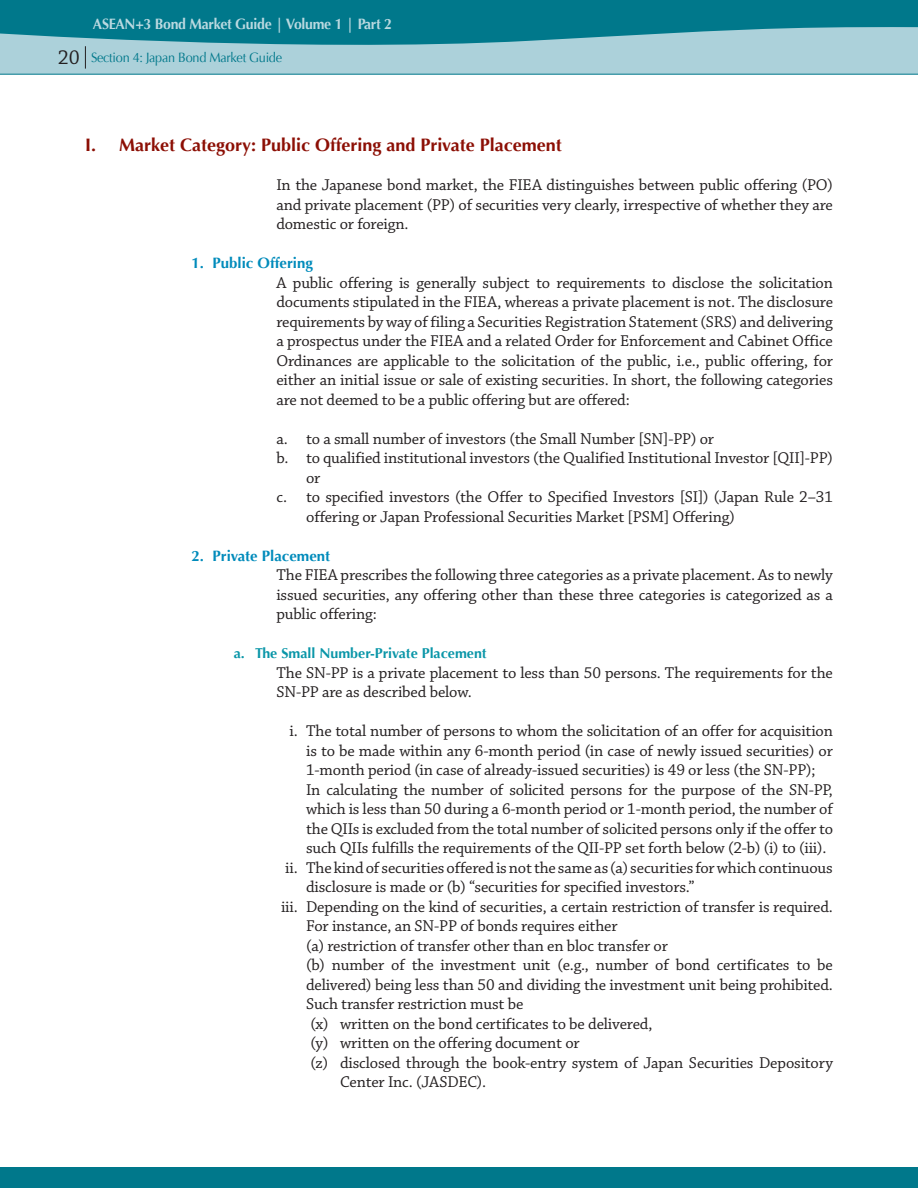
<style>
.page{position:relative;width:918px;height:1188px;background:#fff}
.page>*{position:absolute;margin:0;border:0;box-sizing:border-box;transform-origin:0 0}
.t1{font:700 18px "Optima";color:#8c0f05}
.t2{font:16.5px/19.5px "Chaparral Pro";letter-spacing:-.01em;color:#231f20;text-align:justify}
.t3{font:700 15px "Optima";letter-spacing:-.02em;color:#bad9e0;scale:.94 1}
.t4{font:700 15px "Optima";color:#008bbb}
.t5{font:700 14.25px "Optima";color:#0a96a8}
.t6{font:13.5px "Optima";letter-spacing:-.02em;color:#00788b;scale:.94 1}
.s1{font-family:"Chaparral Pro";font-size:21px;color:#231f20}
</style>
<div class="page">
<svg style="left:0;top:54px;width:918px;height:21px;background:#a4cdd6"></svg>
<svg style="left:0;top:0;width:918px;height:54px;background:#3493a3"></svg>
<div style="left:0;top:1167px;width:918px;height:21px;background:#00788b"></div>
<svg style="left:85px;top:46px;width:1px;height:23px"></svg>
<p class="t3" style="left:93px;top:15px;width:320px">ASEAN+3 Bond Market Guide | Volume 1 | Part 2</p>
<p class="t6" style="left:58px;top:49px;width:240px"><span class="s1">20</span> Section 4: Japan Bond Market Guide</p>
<p class="t1" style="left:85px;top:135px;width:478px">I. Market Category: Public Offering and Private Placement</p>
<p class="t2" style="left:276px;top:176px;width:558px">In the Japanese bond market, the FIEA distinguishes between public offering (PO) and private placement (PP) of securities very clearly, irrespective of whether they are domestic or foreign.</p>
<p class="t4" style="left:192px;top:254px;width:123px">1. Public Offering</p>
<p class="t2" style="left:276px;top:273px;width:558px">A public offering is generally subject to requirements to disclose the solicitation documents stipulated in the FIEA, whereas a private placement is not. The disclosure requirements by way of filing a Securities Registration Statement (SRS) and delivering a prospectus under the FIEA and a related Order for Enforcement and Cabinet Office Ordinances are applicable to the solicitation of the public, i.e., public offering, for either an initial issue or sale of existing securities. In short, the following categories are not deemed to be a public offering but are offered:</p>
<p class="t2" style="left:276px;top:430px;width:439px">a. to a small number of investors (the Small Number [SN]-PP) or</p>
<p class="t2" style="left:276px;top:449px;width:558px">b. to qualified institutional investors (the Qualified Institutional Investor [QII]-PP)</p>
<p class="t2" style="left:306px;top:469px;width:16px">or</p>
<p class="t2" style="left:276px;top:488px;width:558px">c. to specified investors (the Offer to Specified Investors [SI]) (Japan Rule 2–31</p>
<p class="t2" style="left:306px;top:508px;width:430px">offering or Japan Professional Securities Market [PSM] Offering)</p>
<p class="t4" style="left:192px;top:547px;width:140px">2. Private Placement</p>
<p class="t2" style="left:276px;top:566px;width:558px">The FIEA prescribes the following three categories as a private placement. As to newly issued securities, any offering other than these three categories is categorized as a public offering:</p>
<p class="t5" style="left:234px;top:645px;width:254px">a. The Small Number-Private Placement</p>
<p class="t2" style="left:276px;top:663px;width:558px">The SN-PP is a private placement to less than 50 persons. The requirements for the<br>SN-PP are as described below.</p>
<p class="t2" style="left:290px;top:722px;width:545px">i. The total number of persons to whom the solicitation of an offer for acquisition</p>
<p class="t2" style="left:306px;top:742px;width:528px">is to be made within any 6-month period (in case of newly issued securities) or</p>
<p class="t2" style="left:306px;top:761px;width:511px">1-month period (in case of already-issued securities) is 49 or less (the SN-PP);</p>
<p class="t2" style="left:306px;top:781px;width:528px">In calculating the number of solicited persons for the purpose of the SN-PP,</p>
<p class="t2" style="left:306px;top:800px;width:528px">which is less than 50 during a 6-month period or 1-month period, the number of</p>
<p class="t2" style="left:306px;top:820px;width:528px">the QIIs is excluded from the total number of solicited persons only if the offer to</p>
<p class="t2" style="left:306px;top:839px;width:522px">such QIIs fulfills the requirements of the QII-PP set forth below (2-b) (i) to (iii).</p>
<p class="t2" style="left:285px;top:859px;width:549px">ii. The kind of securities offered is not the same as (a) securities for which continuous</p>
<p class="t2" style="left:306px;top:878px;width:390px">disclosure is made or (b) “securities for specified investors.”</p>
<p class="t2" style="left:281px;top:898px;width:553px">iii. Depending on the kind of securities, a certain restriction of transfer is required.</p>
<p class="t2" style="left:306px;top:917px;width:313px">For instance, an SN-PP of bonds requires either</p>
<p class="t2" style="left:306px;top:937px;width:363px">(a) restriction of transfer other than en bloc transfer or</p>
<p class="t2" style="left:306px;top:956px;width:528px">(b) number of the investment unit (e.g., number of bond certificates to be</p>
<p class="t2" style="left:306px;top:976px;width:528px">delivered) being less than 50 and dividing the investment unit being prohibited.</p>
<p class="t2" style="left:306px;top:995px;width:219px">Such transfer restriction must be</p>
<p class="t2" style="left:310px;top:1015px;width:344px">(x) written on the bond certificates to be delivered,</p>
<p class="t2" style="left:310px;top:1034px;width:271px">(y) written on the offering document or</p>
<p class="t2" style="left:310px;top:1054px;width:524px">(z) disclosed through the book-entry system of Japan Securities Depository</p>
<p class="t2" style="left:340px;top:1073px;width:148px">Center Inc. (JASDEC).</p>
</div>
